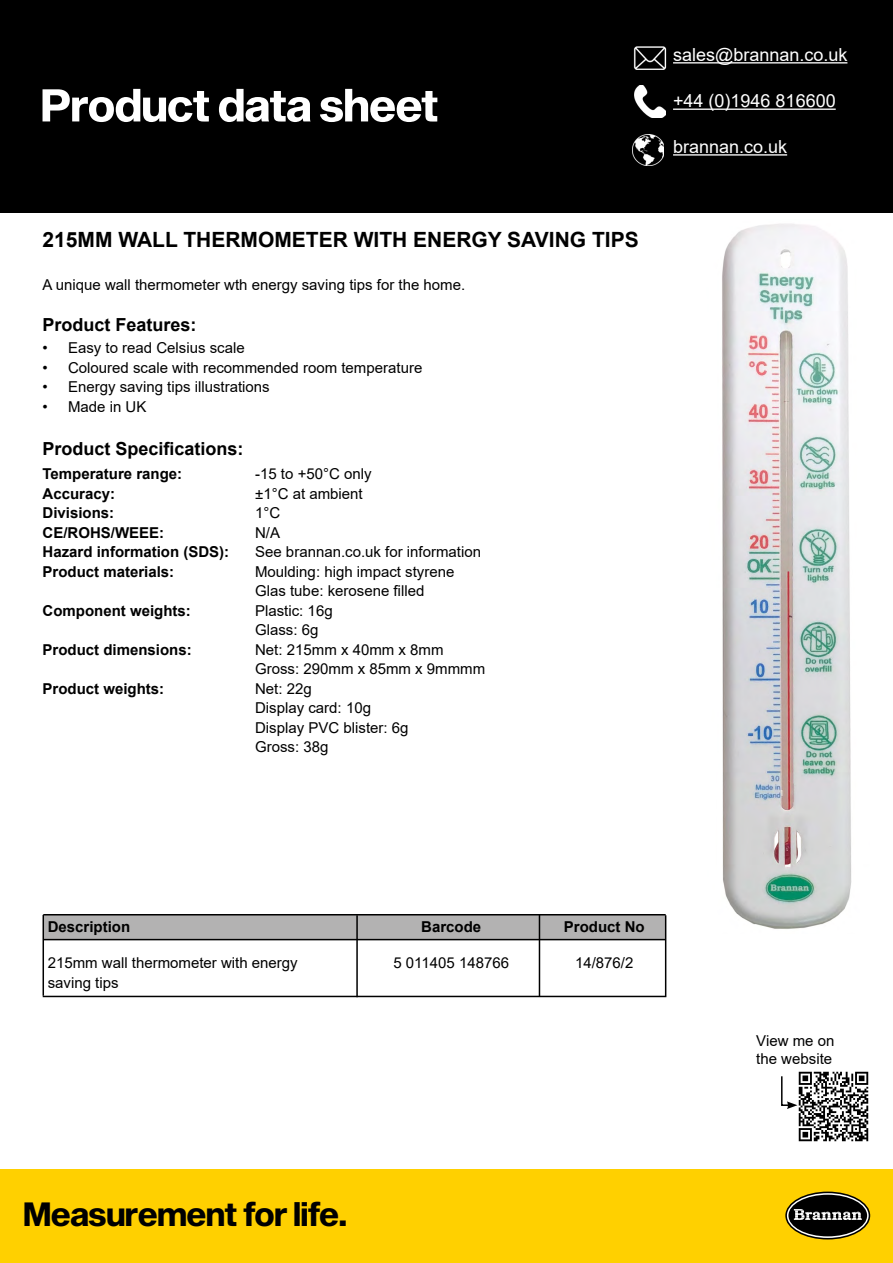
<style>
.page{position:relative;width:893px;height:1263px;background:#fff}
.page>*{position:absolute;margin:0;border:0;box-sizing:border-box;transform-origin:0 0}
.t1{font:33px "Sequel Sans Bold Disp";color:#000}
.t2{font:700 21px "Arial";color:#000}
.t3{font:18px "Arial";color:#fff}
.t4{font:700 18px "Arial";color:#000}
.t5{font:15px/19.5px "Arial";color:#000}
.t6{font:700 15px "Arial";color:#000}
</style>
<div class="page">
<div style="left:0;top:0;width:893px;height:213px;background:#000"></div>
<div style="left:0;top:1169px;width:893px;height:94px;background:#ffd000"></div>
<svg style="left:786px;top:1192px;width:83px;height:47px"></svg>
<div style="left:785px;top:1191px;width:85px;height:48px;border:2px solid #000;border-radius:50%"></div>
<div style="left:788px;top:1195px;width:79px;height:41px;background:#000;border-radius:50%"></div>
<svg style="left:794px;top:1209px;width:68px;height:11px"></svg>
<img style="left:633px;top:47px;width:34px;height:22px">
<hr style="left:673px;top:62px;width:174px;height:2px;background:#fff">
<img style="left:635px;top:86px;width:30px;height:32px">
<hr style="left:673px;top:109px;width:163px;height:1px;background:#fff">
<img style="left:633px;top:134px;width:31px;height:32px">
<hr style="left:673px;top:154px;width:114px;height:2px;background:#fff">
<svg style="left:43px;top:89px;width:394px;height:33px"></svg>
<div style="left:43px;top:915px;width:623px;height:24px;background:#b3b2b2"></div>
<hr style="left:43px;top:914px;width:623px;height:1px;background:#000">
<hr style="left:43px;top:939px;width:623px;height:1px;background:#000">
<hr style="left:43px;top:996px;width:622px;height:1px;background:#000">
<hr style="left:43px;top:915px;width:1px;height:81px;background:#000">
<hr style="left:356px;top:915px;width:2px;height:82px;background:#000">
<hr style="left:539px;top:915px;width:1px;height:82px;background:#000">
<hr style="left:665px;top:915px;width:1px;height:82px;background:#000">
<img style="left:722px;top:224px;width:130px;height:705px">
<img style="left:797px;top:1071px;width:72px;height:71px">
<svg style="left:781px;top:1076px;width:16px;height:33px"></svg>
<h2 class="t2" style="left:43px;top:225px;width:598px">215MM WALL THERMOMETER WITH ENERGY SAVING TIPS</h2>
<p class="t5" style="left:43px;top:275px;width:424px">A unique wall thermometer wth energy saving tips for the home.</p>
<p class="t4" style="left:43px;top:312px;width:156px">Product Features:</p>
<p class="t5" style="left:43px;top:338px;width:204px">• Easy to read Celsius scale</p>
<p class="t5" style="left:43px;top:358px;width:381px">• Coloured scale with recommended room temperature</p>
<p class="t5" style="left:43px;top:377px;width:229px">• Energy saving tips illustrations</p>
<p class="t5" style="left:43px;top:397px;width:105px">• Made in UK</p>
<p class="t4" style="left:43px;top:436px;width:203px">Product Specifications:</p>
<p class="t6" style="left:43px;top:463px;width:141px">Temperature range:</p>
<p class="t5" style="left:255px;top:464px;width:118px">-15 to +50°C only</p>
<p class="t6" style="left:43px;top:483px;width:74px">Accuracy:</p>
<p class="t5" style="left:255px;top:484px;width:109px">±1°C at ambient</p>
<p class="t6" style="left:43px;top:502px;width:73px">Divisions:</p>
<p class="t5" style="left:255px;top:503px;width:27px">1°C</p>
<p class="t6" style="left:43px;top:522px;width:123px">CE/ROHS/WEEE:</p>
<p class="t5" style="left:255px;top:523px;width:27px">N/A</p>
<p class="t6" style="left:43px;top:541px;width:188px">Hazard information (SDS):</p>
<p class="t5" style="left:255px;top:542px;width:227px">See brannan.co.uk for information</p>
<p class="t6" style="left:43px;top:561px;width:133px">Product materials:</p>
<p class="t5" style="left:255px;top:562px;width:201px">Moulding: high impact styrene<br>Glas tube: kerosene filled</p>
<p class="t6" style="left:43px;top:600px;width:150px">Component weights:</p>
<p class="t5" style="left:255px;top:601px;width:79px">Plastic: 16g<br>Glass: 6g</p>
<p class="t6" style="left:43px;top:639px;width:151px">Product dimensions:</p>
<p class="t5" style="left:255px;top:640px;width:232px">Net: 215mm x 40mm x 8mm<br>Gross: 290mm x 85mm x 9mmmm</p>
<p class="t6" style="left:43px;top:678px;width:123px">Product weights:</p>
<p class="t5" style="left:255px;top:679px;width:155px">Net: 22g<br>Display card: 10g<br>Display PVC blister: 6g<br>Gross: 38g</p>
<p class="t3" style="left:673px;top:42px;width:176px">sales@brannan.co.uk</p>
<p class="t3" style="left:673px;top:89px;width:164px">+44 (0)1946 816600</p>
<p class="t3" style="left:673px;top:134px;width:116px">brannan.co.uk</p>
<p class="t6" style="left:48px;top:916px;width:84px">Description</p>
<p class="t6" style="left:421px;top:916px;width:62px">Barcode</p>
<p class="t6" style="left:564px;top:916px;width:82px">Product No</p>
<p class="t5" style="left:48px;top:953px;width:252px">215mm wall thermometer with energy</p>
<p class="t5" style="left:393px;top:953px;width:117px">5 011405 148766</p>
<p class="t5" style="left:575px;top:953px;width:60px">14/876/2</p>
<p class="t5" style="left:48px;top:972px;width:72px">saving tips</p>
<h1 class="t1" style="left:24px;top:1191px;width:325px">Measurement for life.</h1>
<p class="t5" style="left:756px;top:1032px;width:80px;line-height:18px">View me on the website</p>
</div>
